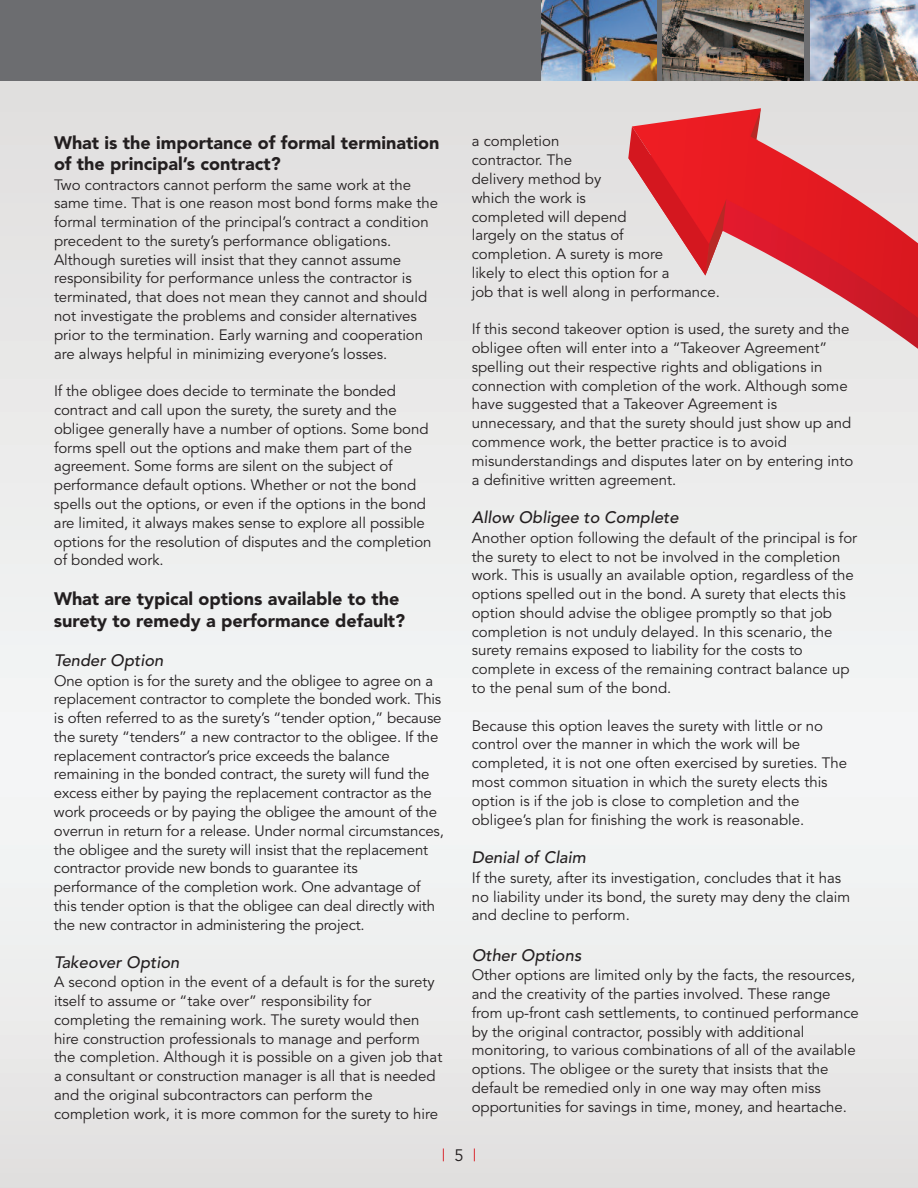
<style>
.page{position:relative;width:918px;height:1188px;background:#fff}
.page>*{position:absolute;margin:0;border:0;box-sizing:border-box;transform-origin:0 0}
.t1{font:900 18px/21.6px "Avenir";color:#231f20}
.t2{font:italic 500 16.5px "Avenir";letter-spacing:.005em;color:#231f20}
.t3{font:16.5px "Avenir";color:#d8171f}
.t4{font:15px/18.8px "Avenir";color:#231f20}
.s1{color:#231f20}
</style>
<div class="page">
<div style="left:0;top:0;width:918px;height:1188px;background:linear-gradient(to right,#eaeaea,#edeeee)"></div>
<svg style="left:0;top:81px;width:1px;height:1107px"></svg>
<div style="left:0;top:0;width:918px;height:81px;background:#6c6d70"></div>
<img style="left:542px;top:0;width:114px;height:81px">
<img style="left:662px;top:0;width:142px;height:81px">
<img style="left:810px;top:0;width:108px;height:81px">
<svg style="left:632px;top:108px;width:286px;height:382px;background:#e5b7b9"></svg>
<svg style="left:628px;top:126px;width:98px;height:150px;background:#e36166"></svg>
<p class="t1" style="left:54px;top:133px;width:387px">What is the importance of formal termination of the principal’s contract?</p>
<p class="t4" style="left:54px;top:176px;width:386px">Two contractors cannot perform the same work at the same time. That is one reason most bond forms make the formal termination of the principal’s contract a condition precedent to the surety’s performance obligations.<br>Although sureties will insist that they cannot assume responsibility for performance unless the contractor is terminated, that does not mean they cannot and should not investigate the problems and consider alternatives prior to the termination. Early warning and cooperation are always helpful in minimizing everyone’s losses.</p>
<p class="t4" style="left:54px;top:383px;width:379px">If the obligee does decide to terminate the bonded contract and call upon the surety, the surety and the obligee generally have a number of options. Some bond forms spell out the options and make them part of the agreement. Some forms are silent on the subject of performance default options. Whether or not the bond spells out the options, or even if the options in the bond are limited, it always makes sense to explore all possible options for the resolution of disputes and the completion of bonded work.</p>
<p class="t1" style="left:54px;top:590px;width:353px">What are typical options available to the surety to remedy a performance default?</p>
<p class="t2" style="left:54px;top:654px;width:111px">Tender Option</p>
<p class="t4" style="left:54px;top:672px;width:392px">One option is for the surety and the obligee to agree on a replacement contractor to complete the bonded work. This is often referred to as the surety’s “tender option,” because the surety “tenders” a new contractor to the obligee. If the replacement contractor’s price exceeds the balance remaining in the bonded contract, the surety will fund the excess either by paying the replacement contractor as the work proceeds or by paying the obligee the amount of the overrun in return for a release. Under normal circumstances, the obligee and the surety will insist that the replacement contractor provide new bonds to guarantee its performance of the completion work. One advantage of this tender option is that the obligee can deal directly with the new contractor in administering the project.</p>
<p class="t2" style="left:54px;top:955px;width:127px">Takeover Option</p>
<p class="t4" style="left:54px;top:974px;width:390px">A second option in the event of a default is for the surety itself to assume or “take over” responsibility for completing the remaining work. The surety would then hire construction professionals to manage and perform the completion. Although it is possible on a given job that a consultant or construction manager is all that is needed and the original subcontractors can perform the completion work, it is more common for the surety to hire</p>
<p class="t4" style="left:472px;top:133px;width:250px">a completion<br>contractor. The<br>delivery method by<br>which the work is<br>completed will depend<br>largely on the status of<br>completion. A surety is more<br>likely to elect this option for a<br>job that is well along in performance.</p>
<p class="t4" style="left:472px;top:321px;width:383px">If this second takeover option is used, the surety and the obligee often will enter into a “Takeover Agreement” spelling out their respective rights and obligations in connection with completion of the work. Although some have suggested that a Takeover Agreement is unnecessary, and that the surety should just show up and commence work, the better practice is to avoid misunderstandings and disputes later on by entering into a definitive written agreement.</p>
<p class="t2" style="left:472px;top:511px;width:208px">Allow Obligee to Complete</p>
<p class="t4" style="left:472px;top:529px;width:387px">Another option following the default of the principal is for the surety to elect to not be involved in the completion work. This is usually an available option, regardless of the options spelled out in the bond. A surety that elects this option should advise the obligee promptly so that job completion is not unduly delayed. In this scenario, the surety remains exposed to liability for the costs to complete in excess of the remaining contract balance up to the penal sum of the bond.</p>
<p class="t4" style="left:472px;top:717px;width:377px">Because this option leaves the surety with little or no control over the manner in which the work will be completed, it is not one often exercised by sureties. The most common situation in which the surety elects this option is if the job is close to completion and the obligee’s plan for finishing the work is reasonable.</p>
<p class="t2" style="left:472px;top:851px;width:116px">Denial of Claim</p>
<p class="t4" style="left:472px;top:869px;width:380px">If the surety, after its investigation, concludes that it has no liability under its bond, the surety may deny the claim and decline to perform.</p>
<p class="t2" style="left:472px;top:948px;width:111px">Other Options</p>
<p class="t4" style="left:472px;top:967px;width:389px">Other options are limited only by the facts, the resources, and the creativity of the parties involved. These range from up-front cash settlements, to continued performance by the original contractor, possibly with additional monitoring, to various combinations of all of the available options. The obligee or the surety that insists that the default be remedied only in one way may often miss opportunities for savings in time, money, and heartache.</p>
<p class="t3" style="left:442px;top:1149px;width:36px">|<span class="s1">5</span>|</p>
</div>
